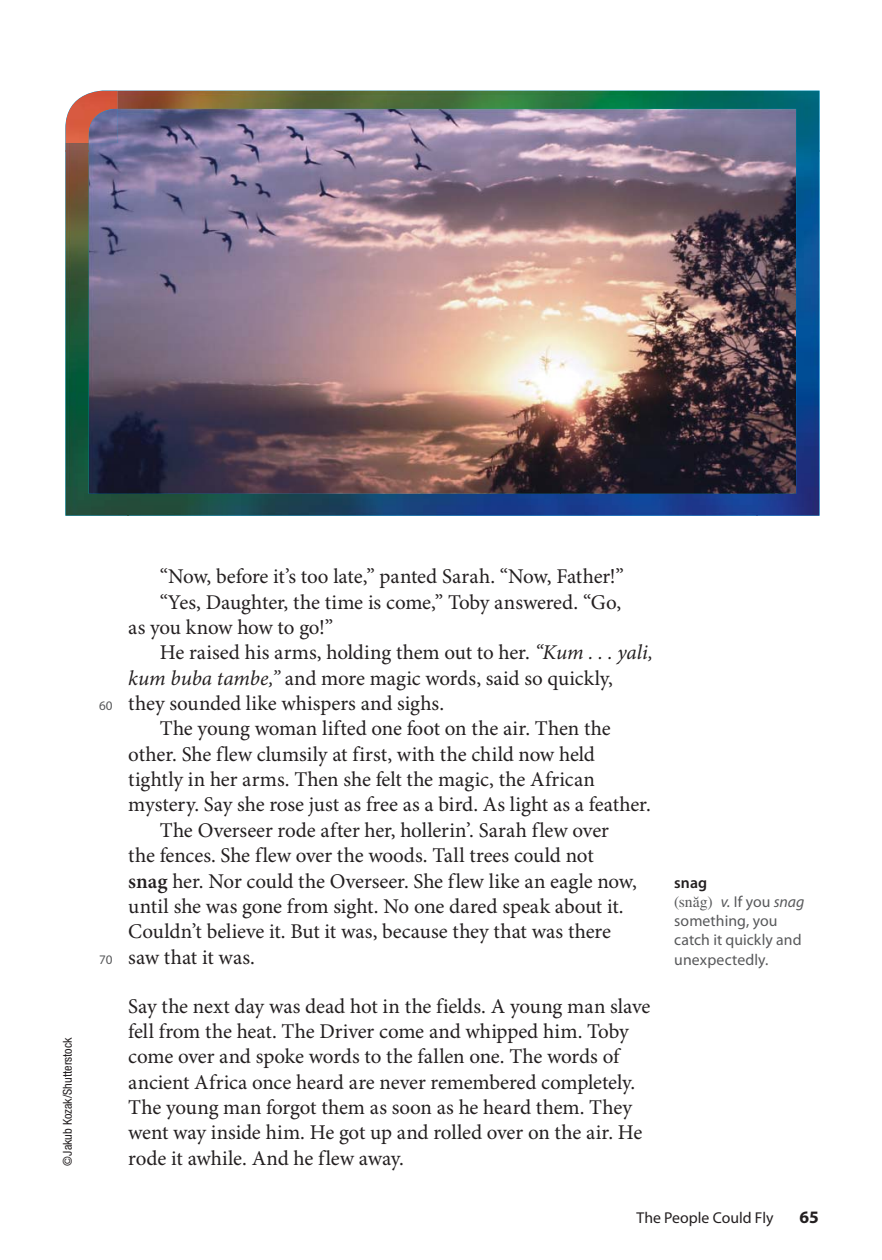
<style>
.page{position:relative;width:882px;height:1260px;background:#fff}
.page>*{position:absolute;margin:0;border:0;box-sizing:border-box;transform-origin:0 0}
.t1{font:21px/25.4px "Minion Pro";letter-spacing:-.005em;color:#231f20}
.t2{font:700 17.5px "Myriad Pro";color:#231f20}
.t3{font:15.75px/19.2px "Myriad Pro";letter-spacing:.005em;color:#58595b}
.t4{font:15.75px "TMS Phonetic";color:#58595b}
.t5{font:15.75px "Myriad Pro";color:#231f20}
.t6{font:600 15.75px "Myriad Pro";color:#231f20}
.t7{font:13.12px "Myriad Pro";color:#58595b}
.t8{font:condensed 12.25px "Helvetica Neue LT Std";color:#231f20}
.s1{font-style:italic}
.s2{font-weight:600}
.s3{font-family:"Myriad Pro";font-style:italic}
.s4{font-family:"Myriad Pro"}
</style>
<div class="page">
<div style="left:62px;top:1155px;width:11px;height:11px;border:2px solid #fff;border-radius:50%"></div>
<svg style="left:62px;top:1155px;width:11px;height:10px"></svg>
<img style="left:65px;top:91px;width:755px;height:60px">
<img style="left:65px;top:151px;width:62px;height:365px">
<img style="left:757px;top:151px;width:63px;height:365px">
<img style="left:127px;top:494px;width:630px;height:22px">
<img style="left:89px;top:109px;width:707px;height:385px">
<p class="t8" style="left:60px;top:1166px;width:130px;rotate:-90deg">©Jakub Kozak/Shutterstock</p>
<p class="t7" style="left:99px;top:699px;width:15px">60</p>
<p class="t7" style="left:99px;top:952px;width:15px">70</p>
<p class="t1" style="left:160px;top:565px;width:466px">“Now, before it’s too late,” panted Sarah. “Now, Father!”</p>
<p class="t1" style="left:160px;top:590px;width:463px">“Yes, Daughter, the time is come,” Toby answered. “Go,</p>
<p class="t1" style="left:128px;top:615px;width:206px">as you know how to go!”</p>
<p class="t1" style="left:160px;top:641px;width:495px">He raised his arms, holding them out to her. <span class="s1">“Kum . . . yali,</span></p>
<p class="t1" style="left:128px;top:666px;width:486px"><span class="s1">kum buba tambe,”</span> and more magic words, said so quickly,</p>
<p class="t1" style="left:128px;top:691px;width:317px">they sounded like whispers and sighs.</p>
<p class="t1" style="left:160px;top:717px;width:452px">The young woman lifted one foot on the air. Then the</p>
<p class="t1" style="left:128px;top:742px;width:468px">other. She flew clumsily at first, with the child now held</p>
<p class="t1" style="left:128px;top:768px;width:468px">tightly in her arms. Then she felt the magic, the African</p>
<p class="t1" style="left:128px;top:793px;width:524px">mystery. Say she rose just as free as a bird. As light as a feather.</p>
<p class="t1" style="left:160px;top:818px;width:451px">The Overseer rode after her, hollerin’. Sarah flew over</p>
<p class="t1" style="left:128px;top:844px;width:467px">the fences. She flew over the woods. Tall trees could not</p>
<p class="t1" style="left:128px;top:869px;width:510px"><span class="s2">snag</span> her. Nor could the Overseer. She flew like an eagle now,</p>
<p class="t1" style="left:128px;top:894px;width:497px">until she was gone from sight. No one dared speak about it.</p>
<p class="t1" style="left:128px;top:920px;width:484px">Couldn’t believe it. But it was, because they that was there</p>
<p class="t1" style="left:128px;top:945px;width:128px">saw that it was.</p>
<p class="t1" style="left:128px;top:994px;width:524px">Say the next day was dead hot in the fields. A young man slave fell from the heat. The Driver come and whipped him. Toby come over and spoke words to the fallen one. The words of ancient Africa once heard are never remembered completely.<br>The young man forgot them as soon as he heard them. They went way inside him. He got up and rolled over on the air. He rode it awhile. And he flew away.</p>
<p class="t6" style="left:674px;top:874px;width:34px">snag</p>
<p class="t4" style="left:674px;top:893px;width:132px">(sn√g) <span class="s3">v.</span> <span class="s4">If you</span> <span class="s3">snag</span></p>
<p class="t3" style="left:674px;top:912px;width:129px">something, you catch it quickly and unexpectedly.</p>
<p class="t5" style="left:637px;top:1209px;width:138px">The People Could Fly</p>
<p class="t2" style="left:800px;top:1208px;width:21px">65</p>
</div>
